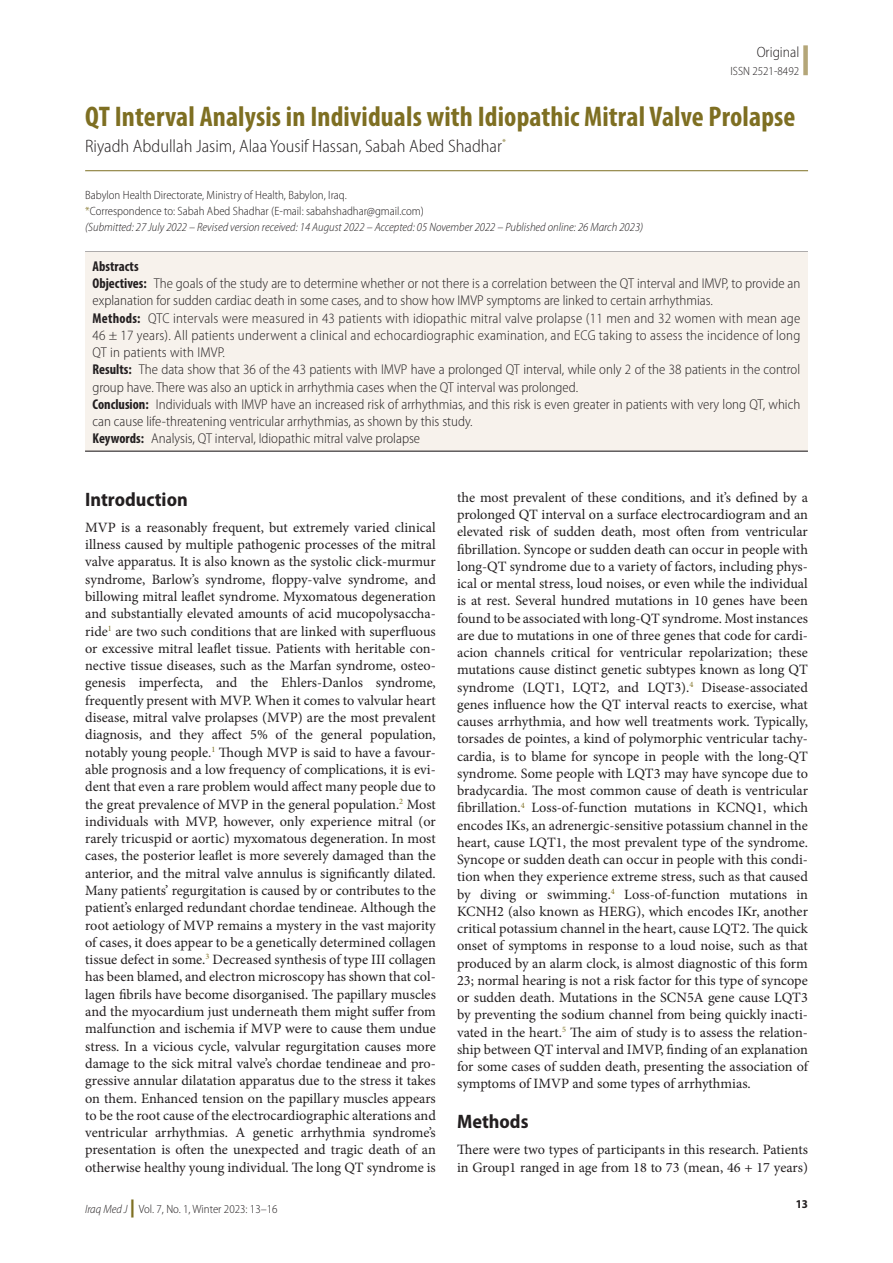
<style>
.page{position:relative;width:893px;height:1263px;background:#fff}
.page>*{position:absolute;margin:0;border:0;box-sizing:border-box;transform-origin:0 0}
.Article_Title{font:700 condensed 28.5px "Myriad Pro";letter-spacing:.005em;color:#7e6f22}
.t1{font:700 semi-condensed 19.5px "Myriad Pro";color:#231f20}
.Author{font:300 semi-condensed 18px "Myriad Pro";color:#231f20}
.t2{font:300 semi-condensed 15px "Myriad Pro";color:#231f20}
.Txf{font:14.25px/17.2px "Minion Pro";color:#231f20;text-align:justify}
.Abstract_Tx{font:300 semi-condensed 14.25px/17.2px "Myriad Pro";color:#231f20}
.Abstract_Tx-2{font:700 condensed 14.25px "Myriad Pro";color:#231f20}
.Author_Aff{font:300 semi-condensed 12px "Myriad Pro";color:#231f20}
.Author_Aff-2{font:italic 300 semi-condensed 12px "Myriad Pro";color:#231f20}
.t3{font:700 semi-condensed 12px "Myriad Pro";color:#231f20}
.s1{color:#7e6f22}
.s2{font-weight:700;font-stretch:condensed}
.s3{font-style:italic}
.s4{font-weight:900;font-stretch:normal;font-size:18px;color:#7e6f22}
</style>
<div class="page">
<div style="left:803px;top:45px;width:5px;height:30px;background:#b4a678"></div>
<hr style="left:85px;top:170px;width:723px;height:1px;background:#7e6f22">
<hr style="left:85px;top:252px;width:723px;height:1px;background:#231f20">
<div style="left:85px;top:253px;width:723px;height:198px;background:#f7f2ec"></div>
<hr style="left:85px;top:451px;width:723px;height:1px;background:#231f20">
<p class="t2" style="left:757px;top:43px;width:44px">Original</p>
<p class="Author_Aff" style="left:730px;top:63px;width:70px">ISSN 2521-8492</p>
<p class="Article_Title" style="left:85px;top:99px;width:712px">QT Interval Analysis in Individuals with Idiopathic Mitral Valve Prolapse</p>
<p class="Author" style="left:85px;top:135px;width:422px">Riyadh Abdullah Jasim, Alaa Yousif Hassan, Sabah Abed Shadhar<sup>*</sup></p>
<p class="Author_Aff" style="left:85px;top:187px;width:263px">Babylon Health Directorate, Ministry of Health, Babylon, Iraq.</p>
<p class="Author_Aff" style="left:85px;top:204px;width:340px"><span class="s1">*</span>Correspondence to: Sabah Abed Shadhar (E-mail: sabahshadhar@gmail.com)</p>
<p class="Author_Aff-2" style="left:85px;top:220px;width:560px">(Submitted: 27 July 2022 – Revised version received: 14 August 2022 – Accepted: 05 November 2022 – Published online: 26 March 2023)</p>
<p class="Abstract_Tx-2" style="left:93px;top:257px;width:48px">Abstracts</p>
<p class="Abstract_Tx" style="left:93px;top:275px;width:709px"><span class="s2">Objectives:</span> The goals of the study are to determine whether or not there is a correlation between the QT interval and IMVP, to provide an explanation for sudden cardiac death in some cases, and to show how IMVP symptoms are linked to certain arrhythmias.</p>
<p class="Abstract_Tx" style="left:93px;top:309px;width:709px;text-align:justify"><span class="s2">Methods:</span> QTC intervals were measured in 43 patients with idiopathic mitral valve prolapse (11 men and 32 women with mean age 46 ± 17 years). All patients underwent a clinical and echocardiographic examination, and ECG taking to assess the incidence of long QT in patients with IMVP.</p>
<p class="Abstract_Tx" style="left:93px;top:361px;width:709px"><span class="s2">Results:</span> The data show that 36 of the 43 patients with IMVP have a prolonged QT interval, while only 2 of the 38 patients in the control group have. There was also an uptick in arrhythmia cases when the QT interval was prolonged.</p>
<p class="Abstract_Tx" style="left:93px;top:395px;width:709px"><span class="s2">Conclusion:</span> Individuals with IMVP have an increased risk of arrhythmias, and this risk is even greater in patients with very long QT, which can cause life-threatening ventricular arrhythmias, as shown by this study.</p>
<p class="Abstract_Tx" style="left:93px;top:430px;width:329px"><span class="s2">Keywords:</span> Analysis, QT interval, Idiopathic mitral valve prolapse</p>
<h1 class="t1" style="left:85px;top:488px;width:104px">Introduction</h1>
<p class="Txf" style="left:85px;top:519px;width:352px">MVP is a reasonably frequent, but extremely varied clinical illness caused by multiple pathogenic processes of the mitral valve apparatus. It is also known as the systolic click-murmur syndrome, Barlow’s syndrome, floppy-valve syndrome, and billowing mitral leaflet syndrome. Myxomatous degeneration and substantially elevated amounts of acid mucopolysaccha&shy;ride<sup>1</sup> are two such conditions that are linked with superfluous or excessive mitral leaflet tissue. Patients with heritable con&shy;nective tissue diseases, such as the Marfan syndrome, osteo&shy;genesis imperfecta, and the Ehlers-Danlos syndrome, frequently present with MVP. When it comes to valvular heart disease, mitral valve prolapses (MVP) are the most prevalent diagnosis, and they affect 5% of the general population, notably young people.<sup>1</sup> Though MVP is said to have a favour&shy;able prognosis and a low frequency of complications, it is evi&shy;dent that even a rare problem would affect many people due to the great prevalence of MVP in the general population.<sup>2</sup> Most individuals with MVP, however, only experience mitral (or rarely tricuspid or aortic) myxomatous degeneration. In most cases, the posterior leaflet is more severely damaged than the anterior, and the mitral valve annulus is significantly dilated.<br>Many patients’ regurgitation is caused by or contributes to the patient’s enlarged redundant chordae tendineae. Although the root aetiology of MVP remains a mystery in the vast majority of cases, it does appear to be a genetically determined collagen tissue defect in some.<sup>3</sup> Decreased synthesis of type III collagen has been blamed, and electron microscopy has shown that col&shy;lagen fibrils have become disorganised. The papillary muscles and the myocardium just underneath them might suffer from malfunction and ischemia if MVP were to cause them undue stress. In a vicious cycle, valvular regurgitation causes more damage to the sick mitral valve’s chordae tendineae and pro&shy;gressive annular dilatation apparatus due to the stress it takes on them. Enhanced tension on the papillary muscles appears to be the root cause of the electrocardiographic alterations and ventricular arrhythmias. A genetic arrhythmia syndrome’s presentation is often the unexpected and tragic death of an otherwise healthy young individual. The long QT syndrome is</p>
<p class="Author_Aff" style="left:85px;top:1201px;width:194px"><span class="s3">Iraq Med J</span> <span class="s4">|</span> Vol. 7, No. 1, Winter 2023: 13–16</p>
<p class="Txf" style="left:457px;top:489px;width:352px">the most prevalent of these conditions, and it’s defined by a prolonged QT interval on a surface electrocardiogram and an elevated risk of sudden death, most often from ventricular fibrillation. Syncope or sudden death can occur in people with long-QT syndrome due to a variety of factors, including phys&shy;ical or mental stress, loud noises, or even while the individual is at rest. Several hundred mutations in 10 genes have been found to be associated with long-QT syndrome. Most instances are due to mutations in one of three genes that code for cardi&shy;acion channels critical for ventricular repolarization; these mutations cause distinct genetic subtypes known as long QT syndrome (LQT1, LQT2, and LQT3).<sup>4</sup> Disease-associated genes influence how the QT interval reacts to exercise, what causes arrhythmia, and how well treatments work. Typically, torsades de pointes, a kind of polymorphic ventricular tachy&shy;cardia, is to blame for syncope in people with the long-QT syndrome. Some people with LQT3 may have syncope due to bradycardia. The most common cause of death is ventricular fibrillation.<sup>4</sup> Loss-of-function mutations in KCNQ1, which encodes IKs, an adrenergic-sensitive potassium channel in the heart, cause LQT1, the most prevalent type of the syndrome.<br>Syncope or sudden death can occur in people with this condi&shy;tion when they experience extreme stress, such as that caused by diving or swimming.<sup>4</sup> Loss-of-function mutations in KCNH2 (also known as HERG), which encodes IKr, another critical potassium channel in the heart, cause LQT2. The quick onset of symptoms in response to a loud noise, such as that produced by an alarm clock, is almost diagnostic of this form 23; normal hearing is not a risk factor for this type of syncope or sudden death. Mutations in the SCN5A gene cause LQT3 by preventing the sodium channel from being quickly inacti&shy;vated in the heart.<sup>5</sup> The aim of study is to assess the relation&shy;ship between QT interval and IMVP, finding of an explanation for some cases of sudden death, presenting the association of symptoms of IMVP and some types of arrhythmias.</p>
<h1 class="t1" style="left:457px;top:1111px;width:73px">Methods</h1>
<p class="Txf" style="left:457px;top:1141px;width:352px">There were two types of participants in this research. Patients in Group1 ranged in age from 18 to 73 (mean, 46 + 17 years)</p>
<p class="t3" style="left:796px;top:1197px;width:14px">13</p>
</div>
